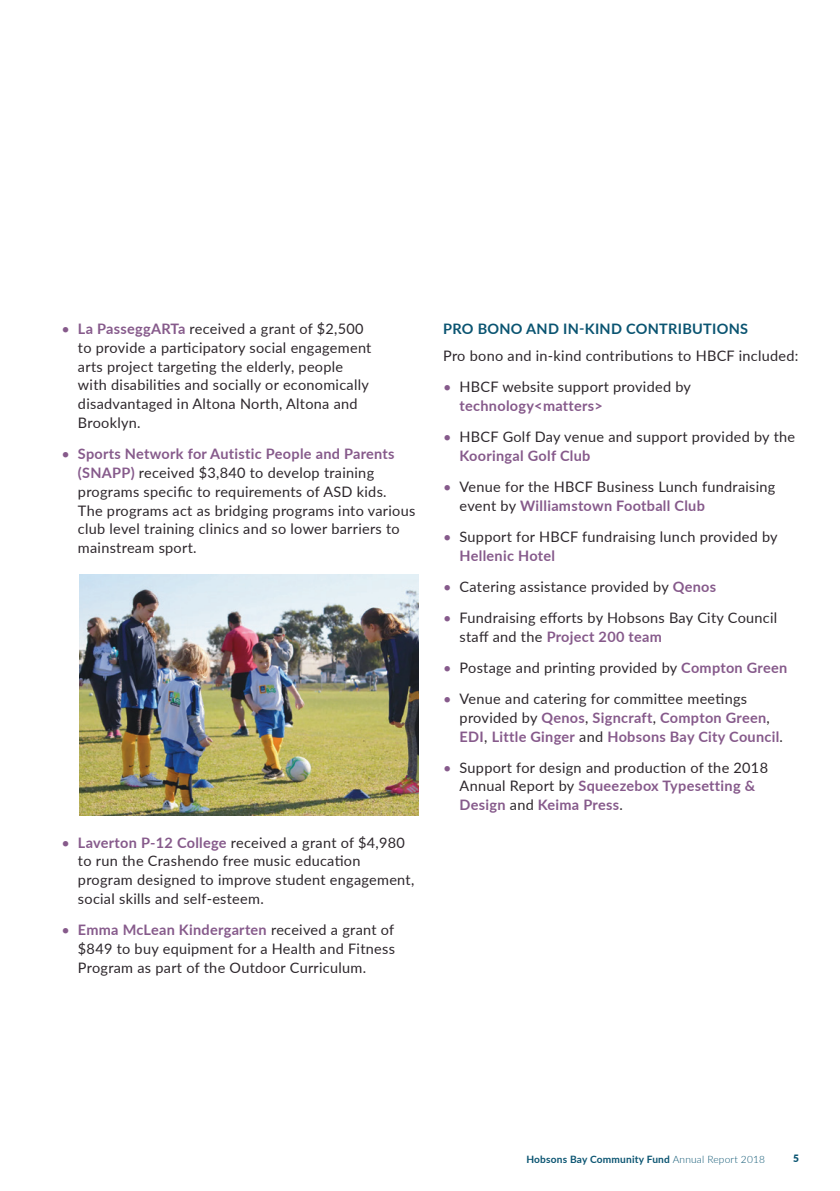
<style>
.page{position:relative;width:840px;height:1191px;background:#fff}
.page>*{position:absolute;margin:0;border:0;box-sizing:border-box;transform-origin:0 0}
.t1{font:14.4px/18.8px "Lato";letter-spacing:.02em;color:#2d272c}
.t2{font:700 14.4px/18.8px "Lato";letter-spacing:.02em;color:#865a8b}
.t3{font:700 10.2px "Lato";letter-spacing:.02em;color:#0a5471}
.t4{font:900 10.2px "Lato";color:#0a5471}
.s1{color:#865a8b}
.s2{font-weight:700;color:#865a8b}
.s3{font-weight:700;color:#0a5471}
.s4{font-weight:400}
.s5{font-weight:400;color:#2d272c}
.s6{font-weight:300}
</style>
<div class="page">
<img style="left:79px;top:574px;width:339px;height:241px">
<p class="t1" style="left:78px;top:319px;width:295px;text-indent:-16px"><span class="s1">•</span> <span class="s2">La PasseggARTa</span> received a grant of $2,500 to provide a participatory social engagement arts project targeting the elderly, people with disabilities and socially or economically disadvantaged in Altona North, Altona and Brooklyn.</p>
<p class="t1" style="left:78px;top:444px;width:339px;text-indent:-16px"><span class="s1">•</span> <span class="s2">Sports Network for Autistic People and Parents (SNAPP)</span> received $3,840 to develop training programs specific to requirements of ASD kids.<br>The programs act as bridging programs into various club level training clinics and so lower barriers to mainstream sport.</p>
<p class="t1" style="left:78px;top:832px;width:338px;text-indent:-16px"><span class="s1">•</span> <span class="s2">Laverton P-12 College</span> received a grant of $4,980 to run the Crashendo free music education program designed to improve student engagement, social skills and self-esteem.</p>
<p class="t1" style="left:78px;top:920px;width:318px;text-align:justify;text-indent:-16px"><span class="s1">•</span> <span class="s2">Emma McLean Kindergarten</span> received a grant of $849 to buy equipment for a Health and Fitness Program as part of the Outdoor Curriculum.</p>
<p class="t1" style="left:443px;top:315px;width:356px;line-height:27px"><span class="s3">PRO BONO AND IN-KIND CONTRIBUTIONS<br></span>Pro bono and in-kind contributions to HBCF included:</p>
<p class="t1" style="left:459px;top:377px;width:233px;text-indent:-16px"><span class="s1">•</span> HBCF website support provided by <span class="s2">technology&lt;matters&gt;</span></p>
<p class="t1" style="left:459px;top:427px;width:337px;text-indent:-16px"><span class="s1">•</span> HBCF Golf Day venue and support provided by the<br><span class="s2">Kooringal Golf Club</span></p>
<p class="t1" style="left:459px;top:477px;width:317px;text-indent:-16px"><span class="s1">•</span> Venue for the HBCF Business Lunch fundraising event by <span class="s2">Williamstown Football Club</span></p>
<p class="t1" style="left:459px;top:526px;width:319px;text-indent:-16px"><span class="s1">•</span> Support for HBCF fundraising lunch provided by<br><span class="s2">Hellenic Hotel</span></p>
<p class="t1" style="left:443px;top:576px;width:274px"><span class="s1">•</span> Catering assistance provided by <span class="s2">Qenos</span></p>
<p class="t1" style="left:459px;top:607px;width:319px;text-indent:-16px"><span class="s1">•</span> Fundraising efforts by Hobsons Bay City Council staff and the <span class="s2">Project 200 team</span></p>
<p class="t1" style="left:443px;top:657px;width:345px"><span class="s1">•</span> Postage and printing provided by <span class="s2">Compton Green</span></p>
<p class="t2" style="left:459px;top:688px;width:325px;text-indent:-16px"><span class="s4">•</span> <span class="s5">Venue and catering for committee meetings provided by</span> Qenos<span class="s5">,</span> Signcraft<span class="s5">,</span> Compton Green<span class="s5">,<br></span>EDI<span class="s5">,</span> Little Ginger <span class="s5">and</span> Hobsons Bay City Council<span class="s5">.</span></p>
<p class="t1" style="left:459px;top:757px;width:310px;text-indent:-16px"><span class="s1">•</span> Support for design and production of the 2018<br>Annual Report by <span class="s2">Squeezebox Typesetting &amp;<br>Design</span> and <span class="s2">Keima Press</span>.</p>
<p class="t3" style="left:526px;top:1151px;width:240px">Hobsons Bay Community Fund <span class="s6">Annual Report 2018</span></p>
<p class="t4" style="left:792px;top:1150px;width:7px">5</p>
</div>
